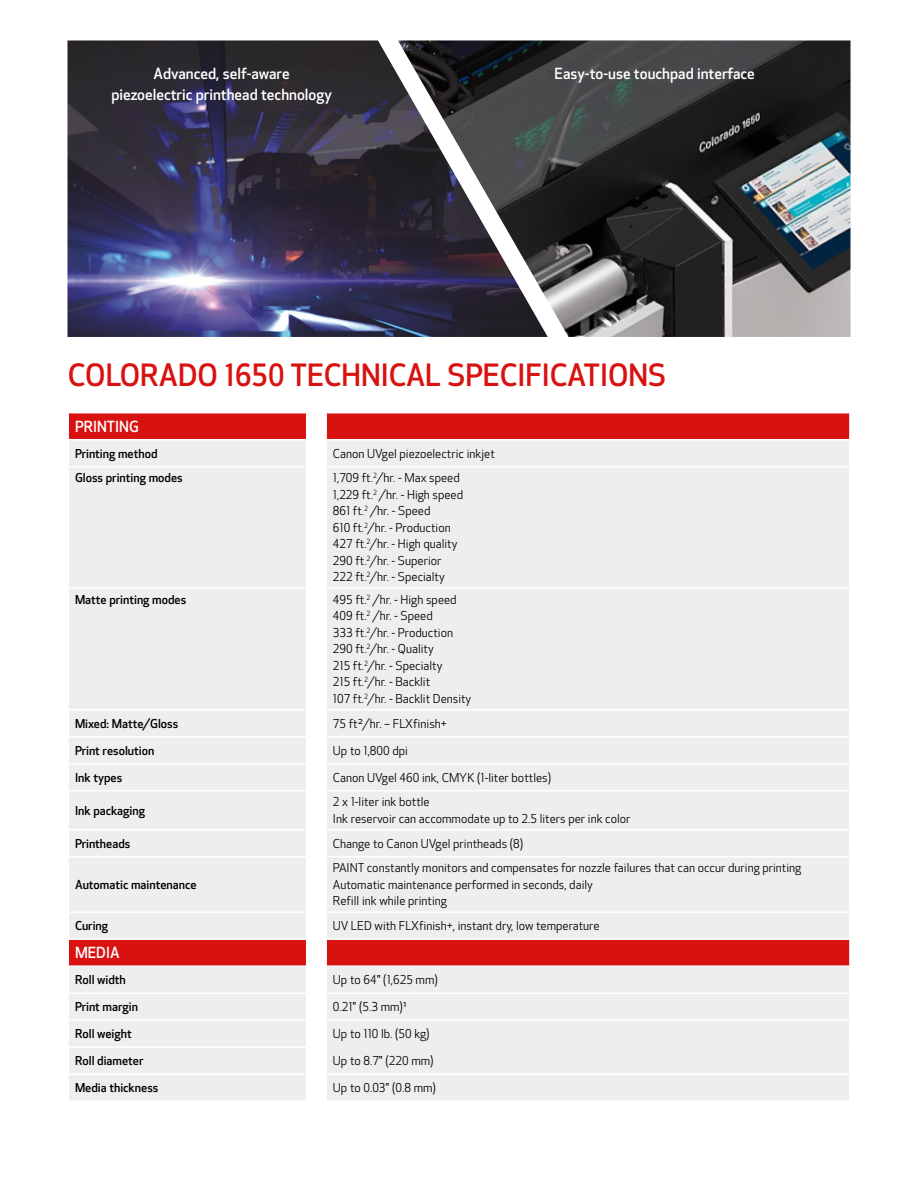
<style>
.page{position:relative;width:918px;height:1188px;background:#fff}
.page>*{position:absolute;margin:0;border:0;box-sizing:border-box;transform-origin:0 0}
._1st_Header{font:500 30px "Optic Sans 301";color:#d81210}
._3rd_Header{font:500 15px "Optic Sans 301";color:#fff}
.Body_Copy{font:12px "Optic Sans 201";color:#000001}
._3rd_Header-2{font:500 12px "Optic Sans 301";color:#000001}
</style>
<div class="page">
<img style="left:548px;top:40px;width:302px;height:297px">
<img style="left:68px;top:40px;width:480px;height:297px">
<svg style="left:69px;top:413px;width:780px;height:26px;background:#d81614"></svg>
<div style="left:69px;top:441px;width:780px;height:659px;background:#eee"></div>
<div style="left:327px;top:764px;width:522px;height:174px;background:#eee"></div>
<hr style="left:325px;top:413px;width:2px;height:26px;background:#fff">
<hr style="left:325px;top:440px;width:2px;height:26px;background:#fff">
<hr style="left:68px;top:466px;width:239px;height:1px;background:#fff">
<hr style="left:326px;top:466px;width:525px;height:1px;background:#fff">
<hr style="left:325px;top:467px;width:2px;height:120px;background:#fff">
<hr style="left:68px;top:587px;width:239px;height:2px;background:#fff">
<hr style="left:326px;top:587px;width:525px;height:2px;background:#fff">
<hr style="left:325px;top:589px;width:2px;height:120px;background:#fff">
<hr style="left:68px;top:709px;width:239px;height:1px;background:#fff">
<hr style="left:326px;top:709px;width:525px;height:1px;background:#fff">
<hr style="left:325px;top:710px;width:2px;height:26px;background:#fff">
<hr style="left:68px;top:736px;width:239px;height:1px;background:#fff">
<hr style="left:326px;top:736px;width:525px;height:1px;background:#fff">
<hr style="left:325px;top:737px;width:2px;height:26px;background:#fff">
<hr style="left:68px;top:763px;width:239px;height:1px;background:#fff">
<hr style="left:326px;top:763px;width:525px;height:1px;background:#fff">
<hr style="left:325px;top:764px;width:2px;height:26px;background:#fff">
<hr style="left:68px;top:790px;width:239px;height:1px;background:#fff">
<hr style="left:326px;top:790px;width:525px;height:1px;background:#fff">
<hr style="left:325px;top:791px;width:2px;height:38px;background:#fff">
<hr style="left:68px;top:829px;width:239px;height:1px;background:#fff">
<hr style="left:326px;top:829px;width:525px;height:1px;background:#fff">
<hr style="left:325px;top:830px;width:2px;height:26px;background:#fff">
<hr style="left:68px;top:856px;width:239px;height:1px;background:#fff">
<hr style="left:326px;top:856px;width:525px;height:1px;background:#fff">
<hr style="left:325px;top:857px;width:2px;height:54px;background:#fff">
<hr style="left:68px;top:911px;width:239px;height:2px;background:#fff">
<hr style="left:326px;top:911px;width:525px;height:2px;background:#fff">
<hr style="left:325px;top:913px;width:2px;height:25px;background:#fff">
<hr style="left:68px;top:938px;width:239px;height:2px;background:#fff">
<hr style="left:326px;top:938px;width:525px;height:2px;background:#fff">
<hr style="left:325px;top:940px;width:2px;height:25px;background:#fff">
<hr style="left:68px;top:965px;width:239px;height:2px;background:#fff">
<hr style="left:326px;top:965px;width:525px;height:2px;background:#fff">
<hr style="left:325px;top:967px;width:2px;height:25px;background:#fff">
<hr style="left:68px;top:992px;width:239px;height:2px;background:#fff">
<hr style="left:326px;top:992px;width:525px;height:2px;background:#fff">
<hr style="left:325px;top:994px;width:2px;height:25px;background:#fff">
<hr style="left:68px;top:1019px;width:239px;height:2px;background:#fff">
<hr style="left:326px;top:1019px;width:525px;height:2px;background:#fff">
<hr style="left:325px;top:1021px;width:2px;height:25px;background:#fff">
<hr style="left:68px;top:1046px;width:239px;height:2px;background:#fff">
<hr style="left:307px;top:1046px;width:20px;height:2px;background:#fff">
<hr style="left:325px;top:1048px;width:2px;height:25px;background:#fff">
<hr style="left:68px;top:1073px;width:239px;height:2px;background:#fff">
<hr style="left:326px;top:1073px;width:525px;height:2px;background:#fff">
<hr style="left:325px;top:1075px;width:2px;height:25px;background:#fff">
<svg style="left:306px;top:412px;width:20px;height:688px"></svg>
<p class="_3rd_Header" style="left:154px;top:65px;width:138px">Advanced, self-aware</p>
<p class="_3rd_Header" style="left:555px;top:65px;width:202px">Easy-to-use touchpad interface</p>
<p class="_3rd_Header" style="left:111px;top:86px;width:222px">piezoelectric printhead technology</p>
<p class="_1st_Header" style="left:68px;top:359px;width:600px">COLORADO 1650 TECHNICAL SPECIFICATIONS</p>
<p class="_3rd_Header" style="left:75px;top:418px;width:65px">PRINTING</p>
<p class="_3rd_Header-2" style="left:75px;top:447px;width:84px">Printing method</p>
<p class="Body_Copy" style="left:333px;top:447px;width:163px">Canon UVgel piezoelectric inkjet</p>
<p class="_3rd_Header-2" style="left:75px;top:471px;width:109px">Gloss printing modes</p>
<p class="Body_Copy" style="left:333px;top:471px;width:128px">1,709 ft.<sup>2</sup>/hr. - Max speed</p>
<p class="Body_Copy" style="left:333px;top:488px;width:132px">1,229 ft.<sup>2</sup> /hr. - High speed</p>
<p class="Body_Copy" style="left:333px;top:504px;width:99px">861 ft.<sup>2</sup> /hr. - Speed</p>
<p class="Body_Copy" style="left:333px;top:521px;width:119px">610 ft.<sup>2</sup>/hr. - Production</p>
<p class="Body_Copy" style="left:333px;top:537px;width:126px">427 ft.<sup>2</sup>/hr. - High quality</p>
<p class="Body_Copy" style="left:333px;top:554px;width:110px">290 ft.<sup>2</sup>/hr. - Superior</p>
<p class="Body_Copy" style="left:333px;top:570px;width:114px">222 ft.<sup>2</sup>/hr. - Specialty</p>
<p class="_3rd_Header-2" style="left:75px;top:593px;width:113px">Matte printing modes</p>
<p class="Body_Copy" style="left:333px;top:593px;width:125px">495 ft.<sup>2</sup> /hr. - High speed</p>
<p class="Body_Copy" style="left:333px;top:609px;width:101px">409 ft.<sup>2</sup> /hr. - Speed</p>
<p class="Body_Copy" style="left:333px;top:626px;width:122px">333 ft.<sup>2</sup>/hr. - Production</p>
<p class="Body_Copy" style="left:333px;top:642px;width:102px">290 ft.<sup>2</sup>/hr. - Quality</p>
<p class="Body_Copy" style="left:333px;top:659px;width:111px">215 ft.<sup>2</sup>/hr. - Specialty</p>
<p class="Body_Copy" style="left:333px;top:675px;width:99px">215 ft.<sup>2</sup>/hr. - Backlit</p>
<p class="Body_Copy" style="left:333px;top:692px;width:140px">107 ft.<sup>2</sup>/hr. - Backlit Density</p>
<p class="_3rd_Header-2" style="left:75px;top:717px;width:105px">Mixed: Matte/Gloss</p>
<p class="Body_Copy" style="left:333px;top:717px;width:115px">75 ft²/hr. – FLXfinish+</p>
<p class="_3rd_Header-2" style="left:75px;top:744px;width:81px">Print resolution</p>
<p class="Body_Copy" style="left:333px;top:744px;width:77px">Up to 1,800 dpi</p>
<p class="_3rd_Header-2" style="left:75px;top:771px;width:49px">Ink types</p>
<p class="Body_Copy" style="left:333px;top:771px;width:220px">Canon UVgel 460 ink, CMYK (1-liter bottles)</p>
<p class="_3rd_Header-2" style="left:75px;top:804px;width:71px">Ink packaging</p>
<p class="Body_Copy" style="left:333px;top:795px;width:98px">2 x 1-liter ink bottle</p>
<p class="Body_Copy" style="left:333px;top:812px;width:299px">Ink reservoir can accommodate up to 2.5 liters per ink color</p>
<p class="_3rd_Header-2" style="left:75px;top:837px;width:57px">Printheads</p>
<p class="Body_Copy" style="left:333px;top:837px;width:192px">Change to Canon UVgel printheads (8)</p>
<p class="_3rd_Header-2" style="left:75px;top:878px;width:123px">Automatic maintenance</p>
<p class="Body_Copy" style="left:333px;top:861px;width:470px">PAINT constantly monitors and compensates for nozzle failures that can occur during printing</p>
<p class="Body_Copy" style="left:333px;top:878px;width:262px">Automatic maintenance performed in seconds, daily</p>
<p class="Body_Copy" style="left:333px;top:894px;width:116px">Refill ink while printing</p>
<p class="_3rd_Header-2" style="left:75px;top:919px;width:35px">Curing</p>
<p class="Body_Copy" style="left:333px;top:919px;width:268px">UV LED with FLXfinish+, instant dry, low temperature</p>
<p class="_3rd_Header" style="left:75px;top:944px;width:46px">MEDIA</p>
<p class="_3rd_Header-2" style="left:75px;top:973px;width:52px">Roll width</p>
<p class="Body_Copy" style="left:333px;top:973px;width:106px">Up to 64" (1,625 mm)</p>
<p class="_3rd_Header-2" style="left:75px;top:1000px;width:64px">Print margin</p>
<p class="Body_Copy" style="left:333px;top:1000px;width:76px">0.21" (5.3 mm)¹</p>
<p class="_3rd_Header-2" style="left:75px;top:1027px;width:58px">Roll weight</p>
<p class="Body_Copy" style="left:333px;top:1027px;width:98px">Up to 110 lb. (50 kg)</p>
<p class="_3rd_Header-2" style="left:75px;top:1054px;width:70px">Roll diameter</p>
<p class="Body_Copy" style="left:333px;top:1054px;width:102px">Up to 8.7" (220 mm)</p>
<p class="_3rd_Header-2" style="left:75px;top:1081px;width:85px">Media thickness</p>
<p class="Body_Copy" style="left:333px;top:1081px;width:104px">Up to 0.03" (0.8 mm)</p>
</div>
